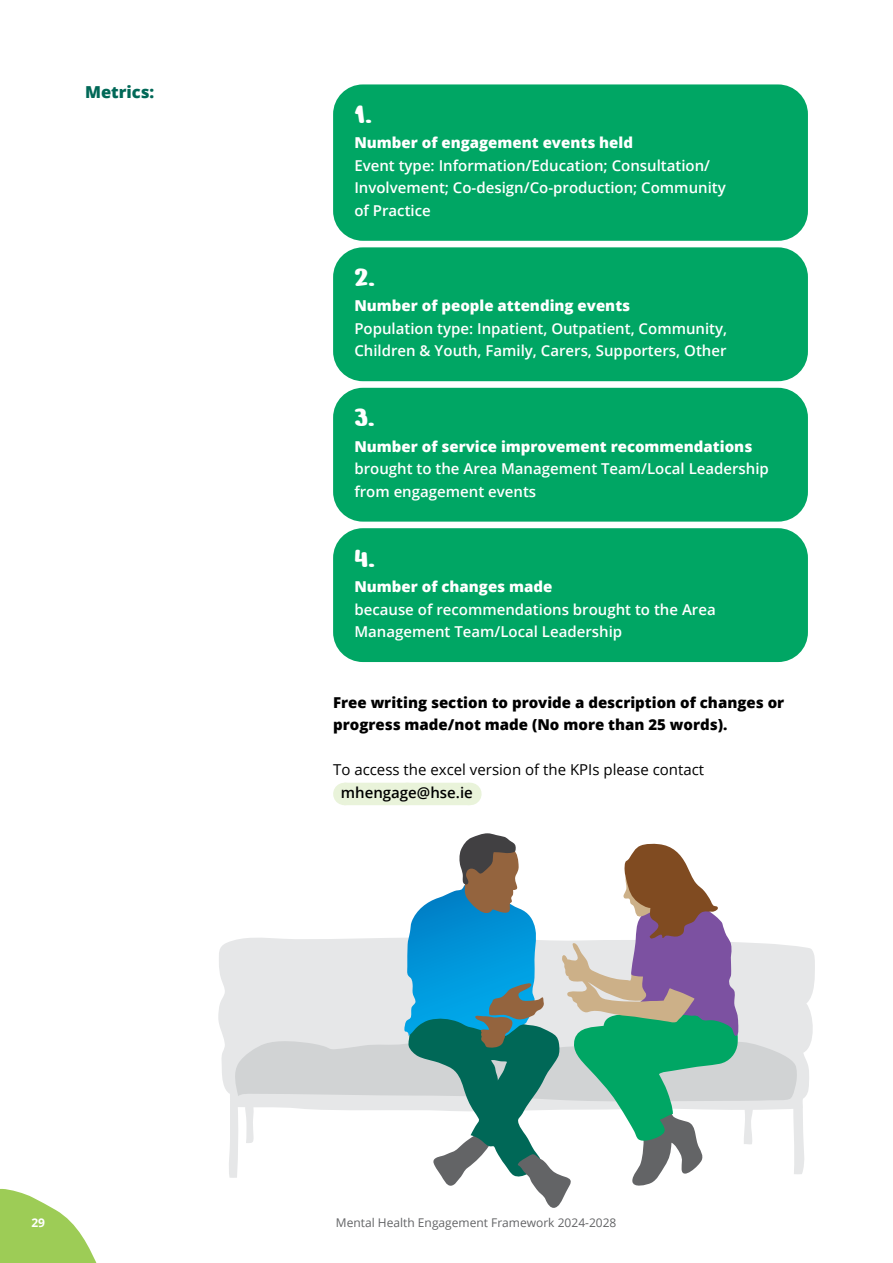
<style>
.page{position:relative;width:893px;height:1263px;background:#fff}
.page>*{position:absolute;margin:0;border:0;box-sizing:border-box;transform-origin:0 0}
.t1{font:30px "Nerko One";color:#fff}
.t2{font:800 16.5px "Open Sans";color:#006857}
.t3{font:600 15px/22.5px "Open Sans";color:#fff}
.t4{font:800 15px "Open Sans";color:#fff}
.t5{font:800 15px/22.5px "Open Sans";color:#000}
.t6{font:15px "Open Sans";color:#000}
.t7{font:600 15px "Open Sans";color:#000}
.t8{font:12px "Open Sans";color:#636466}
.t9{font:700 12px "Open Sans";color:#fff}
</style>
<div class="page">
<div style="left:333px;top:84px;width:475px;height:157px;background:#00a664;border-radius:30px"></div>
<div style="left:333px;top:247px;width:475px;height:134px;background:#00a664;border-radius:30px"></div>
<div style="left:333px;top:388px;width:475px;height:134px;background:#00a664;border-radius:30px"></div>
<div style="left:333px;top:528px;width:475px;height:134px;background:#00a664;border-radius:30px"></div>
<div style="left:344px;top:783px;width:125px;height:22px;background:#e9f3da"></div>
<svg style="left:469px;top:783px;width:1px;height:22px"></svg>
<svg style="left:218px;top:942px;width:597px;height:153px;fill:#e6e7e8"></svg>
<svg style="left:228px;top:833px;width:578px;height:375px"></svg>
<svg style="left:0;top:1188px;width:97px;height:75px"></svg>
<p class="t2" style="left:85px;top:79px;width:71px">Metrics:</p>
<h1 class="t1" style="left:354px;top:95px;width:19px">1.</h1>
<p class="t4" style="left:354px;top:132px;width:280px">Number of engagement events held</p>
<p class="t3" style="left:354px;top:154px;width:373px">Event type: Information/Education; Consultation/<br>Involvement; Co-design/Co-production; Community of Practice</p>
<h1 class="t1" style="left:354px;top:258px;width:22px">2.</h1>
<p class="t4" style="left:354px;top:294px;width:277px">Number of people attending events</p>
<p class="t3" style="left:354px;top:317px;width:374px">Population type: Inpatient, Outpatient, Community,<br>Children &amp; Youth, Family, Carers, Supporters, Other</p>
<h1 class="t1" style="left:354px;top:398px;width:22px">3.</h1>
<p class="t4" style="left:354px;top:435px;width:399px">Number of service improvement recommendations</p>
<p class="t3" style="left:354px;top:457px;width:416px">brought to the Area Management Team/Local Leadership from engagement events</p>
<h1 class="t1" style="left:354px;top:538px;width:22px">4.</h1>
<p class="t4" style="left:354px;top:575px;width:200px">Number of changes made</p>
<p class="t3" style="left:354px;top:598px;width:363px">because of recommendations brought to the Area<br>Management Team/Local Leadership</p>
<p class="t5" style="left:333px;top:690px;width:453px">Free writing section to provide a description of changes or progress made/not made (No more than 25 words).</p>
<p class="t6" style="left:333px;top:759px;width:373px">To access the excel version of the KPIs please contact</p>
<p class="t7" style="left:341px;top:782px;width:133px">mhengage@hse.ie</p>
<p class="t9" style="left:31px;top:1214px;width:15px">29</p>
<p class="t8" style="left:336px;top:1214px;width:282px">Mental Health Engagement Framework 2024-2028</p>
</div>
